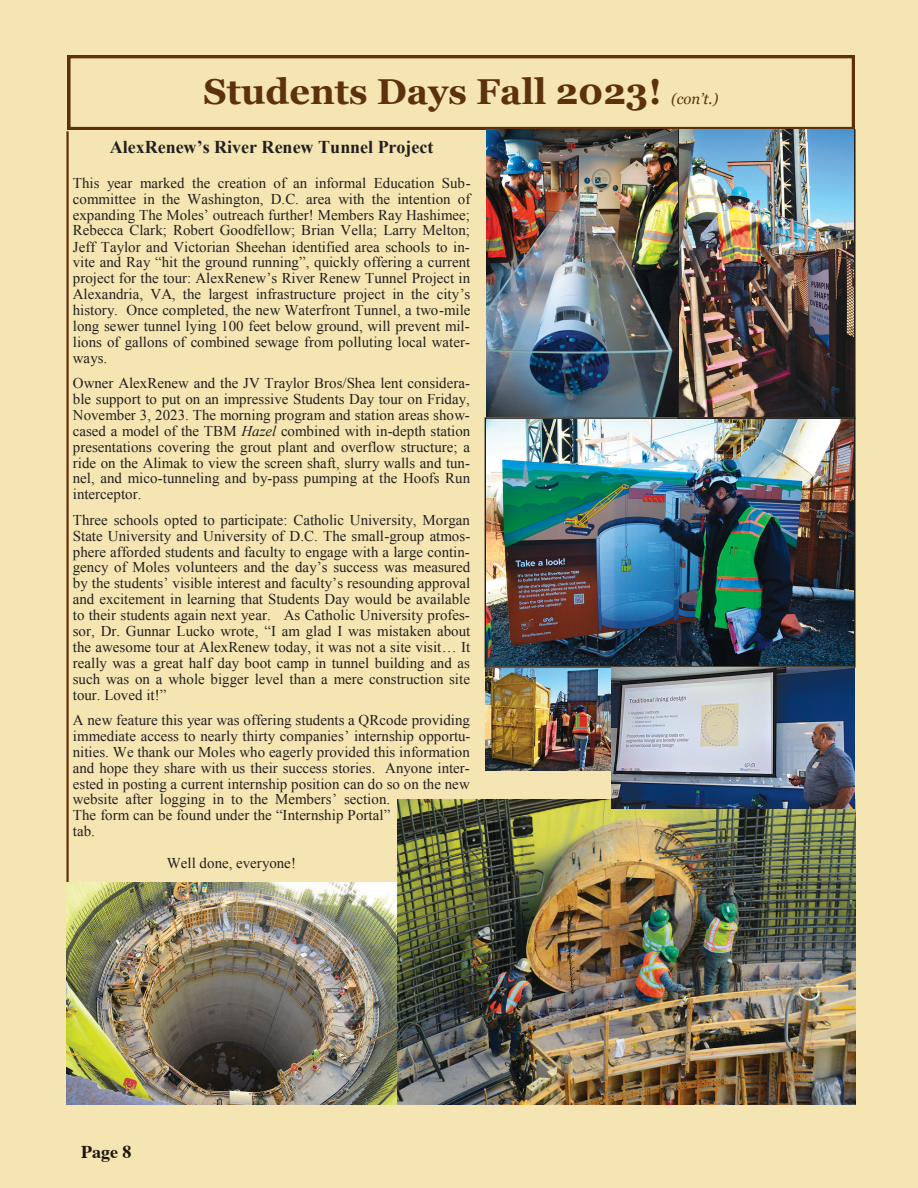
<style>
.page{position:relative;width:918px;height:1188px;background:#f4e5b2}
.page>*{position:absolute;margin:0;border:0;box-sizing:border-box;transform-origin:0 0}
.t1{font:700 36px "Georgia";color:#5d310d}
.t2{font:700 18px "Times New Roman";color:#231f20}
.t3{font:700 18px "Times";color:#1c1708}
.t4{font:15px/15.9px "Times New Roman";color:#231f20;text-align:justify}
.t5{font:italic 15px "Georgia";color:#5d310d}
.s1{font-style:italic}
</style>
<div class="page">
<svg style="left:68px;top:55px;width:787px;height:75px"></svg>
<hr style="left:66px;top:131px;width:3px;height:974px;background:#5d310d">
<div style="left:485px;top:417px;width:371px;height:251px;border:2px solid #231f20"></div>
<div style="left:678px;top:129px;width:178px;height:290px;border:2px solid #231f20"></div>
<img style="left:486px;top:130px;width:191px;height:287px">
<img style="left:679px;top:130px;width:174px;height:287px">
<img style="left:486px;top:419px;width:367px;height:247px">
<img style="left:397px;top:799px;width:458px;height:305px">
<img style="left:485px;top:668px;width:126px;height:102px">
<img style="left:611px;top:667px;width:244px;height:142px">
<img style="left:67px;top:883px;width:330px;height:222px">
<h1 class="t1" style="left:204px;top:71px;width:460px">Students Days Fall 2023!</h1>
<p class="t2" style="left:110px;top:134px;width:325px">AlexRenew’s River Renew Tunnel Project</p>
<p class="t4" style="left:73px;top:175px;width:399px">This year marked the creation of an informal Education Sub&shy;committee in the Washington, D.C. area with the intention of expanding The Moles’ outreach further! Members Ray Hashimee; Rebecca Clark; Robert Goodfellow; Brian Vella; Larry Melton; Jeff Taylor and Victorian Sheehan identified area schools to in&shy;vite and Ray “hit the ground running”, quickly offering a current project for the tour: AlexRenew’s River Renew Tunnel Project in Alexandria, VA, the largest infrastructure project in the city’s history. Once completed, the new Waterfront Tunnel, a two-mile long sewer tunnel lying 100 feet below ground, will prevent mil&shy;lions of gallons of combined sewage from polluting local water&shy;ways.</p>
<p class="t4" style="left:73px;top:375px;width:399px">Owner AlexRenew and the JV Traylor Bros/Shea lent considera&shy;ble support to put on an impressive Students Day tour on Friday, November 3, 2023. The morning program and station areas show&shy;cased a model of the TBM <span class="s1">Hazel</span> combined with in-depth station presentations covering the grout plant and overflow structure; a ride on the Alimak to view the screen shaft, slurry walls and tun&shy;nel, and mico-tunneling and by-pass pumping at the Hoofs Run interceptor.</p>
<p class="t4" style="left:73px;top:512px;width:399px">Three schools opted to participate: Catholic University, Morgan State University and University of D.C. The small-group atmos&shy;phere afforded students and faculty to engage with a large contin&shy;gency of Moles volunteers and the day’s success was measured by the students’ visible interest and faculty’s resounding approval and excitement in learning that Students Day would be available to their students again next year. As Catholic University profes&shy;sor, Dr. Gunnar Lucko wrote, “I am glad I was mistaken about the awesome tour at AlexRenew today, it was not a site visit… It really was a great half day boot camp in tunnel building and as such was on a whole bigger level than a mere construction site tour. Loved it!”</p>
<p class="t4" style="left:73px;top:712px;width:399px;text-align:left">A new feature this year was offering students a QRcode providing immediate access to nearly thirty companies’ internship opportu&shy;nities. We thank our Moles who eagerly provided this information and hope they share with us their success stories. Anyone inter&shy;ested in posting a current internship position can do so on the new website after logging in to the Members’ section.<br>The form can be found under the “Internship Portal”<br>tab.</p>
<p class="t4" style="left:167px;top:855px;width:131px">Well done, everyone!</p>
<p class="t5" style="left:671px;top:90px;width:49px">(con’t.)</p>
<p class="t3" style="left:81px;top:1135px;width:52px">Page 8</p>
</div>
